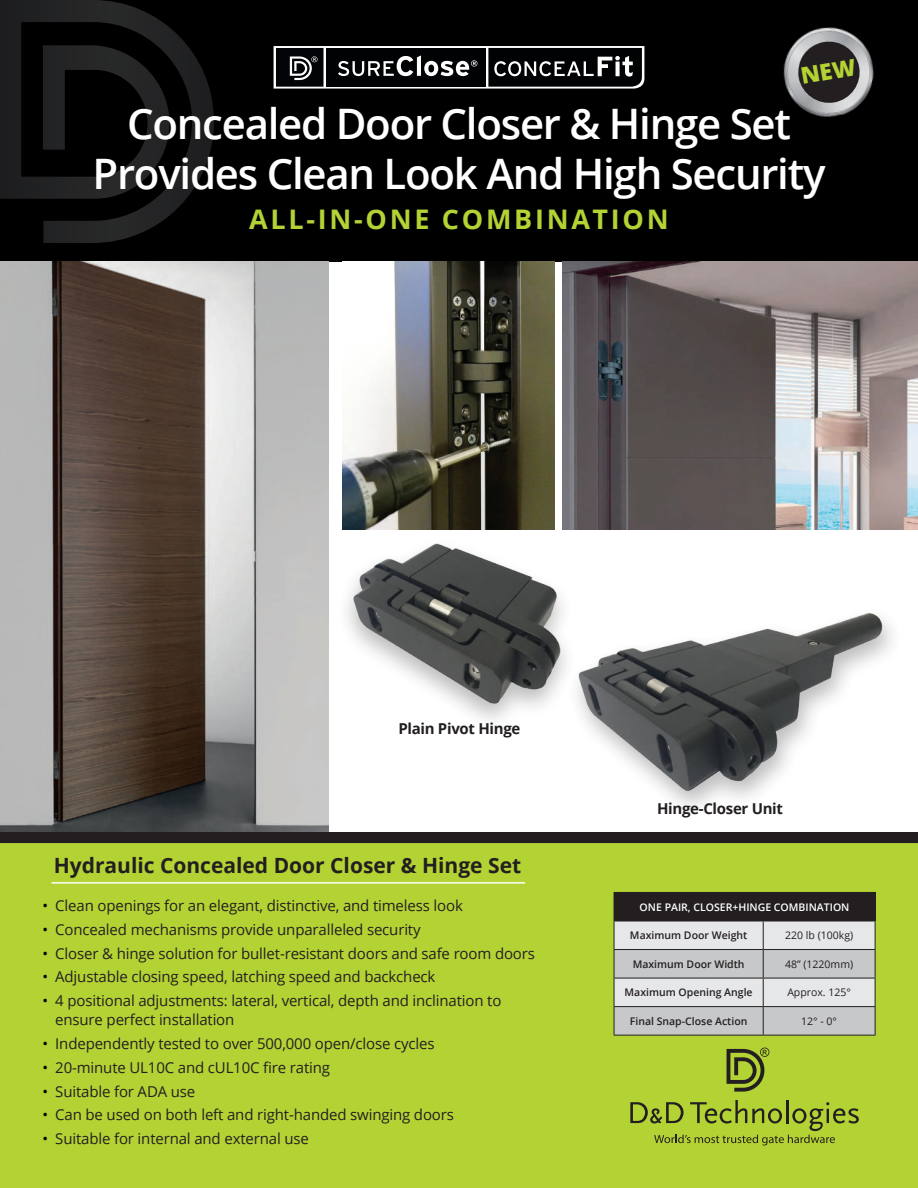
<style>
.page{position:relative;width:918px;height:1188px;background:#fff}
.page>*{position:absolute;margin:0;border:0;box-sizing:border-box;transform-origin:0 0}
.t1{font:600 42px/49.5px "Open Sans";letter-spacing:-.03em;color:#fff;text-align:center}
.t2{font:700 27px "Open Sans";letter-spacing:.1em;color:#b3d234}
.t3{font:700 21px "Open Sans";color:#231f20}
.t4{font:15px/19.5px "Open Sans";letter-spacing:-.01em;color:#231f20}
.t5{font:700 15px "Open Sans";letter-spacing:-.02em;color:#231f20}
.t6{font:600 10.5px "Open Sans";color:#231f20}
.t7{font:10.5px "Open Sans";color:#231f20}
.t8{font:600 10.5px "Open Sans";color:#fff}
.s1{color:#000001}
</style>
<div class="page">
<div style="left:0;top:832px;width:918px;height:356px;background:#b3d234"></div>
<div style="left:0;top:0;width:918px;height:262px;background:#000001"></div>
<svg style="left:274px;top:46px;width:370px;height:43px"></svg>
<svg style="left:0;top:0;width:214px;height:243px"></svg>
<hr style="left:52px;top:882px;width:473px;height:2px;background:#fff">
<img style="left:0;top:262px;width:329px;height:570px">
<img style="left:343px;top:262px;width:212px;height:259px">
<img style="left:563px;top:262px;width:355px;height:267px">
<img style="left:342px;top:521px;width:220px;height:199px">
<img style="left:577px;top:613px;width:315px;height:184px">
<hr style="left:614px;top:892px;width:149px;height:1px;background:#231f20">
<hr style="left:763px;top:892px;width:112px;height:1px;background:#231f20">
<hr style="left:614px;top:1035px;width:149px;height:1px;background:#231f20">
<svg style="left:614px;top:893px;width:262px;height:142px"></svg>
<hr style="left:763px;top:1035px;width:112px;height:1px;background:#231f20">
<img style="left:783px;top:27px;width:91px;height:90px">
<svg style="left:727px;top:1048px;width:42px;height:44px"></svg>
<svg style="left:630px;top:1100px;width:229px;height:45px"></svg>
<svg style="left:796px;top:39px;width:66px;height:66px"></svg>
<h1 class="t1" style="left:93px;top:98px;width:734px">Concealed Door Closer &amp; Hinge Set<br>Provides Clean Look And High Security</h1>
<h2 class="t2" style="left:249px;top:200px;width:421px">ALL-IN-ONE COMBINATION</h2>
<p class="t5" style="left:398px;top:718px;width:124px">Plain Pivot Hinge</p>
<h3 class="t3" style="left:54px;top:851px;width:469px">Hydraulic Concealed Door Closer &amp; Hinge Set</h3>
<p class="t4" style="left:43px;top:895px;width:422px"><span class="s1">•</span> Clean openings for an elegant, distinctive, and timeless look</p>
<p class="t4" style="left:43px;top:919px;width:380px"><span class="s1">•</span> Concealed mechanisms provide unparalleled security</p>
<p class="t4" style="left:43px;top:943px;width:494px"><span class="s1">•</span> Closer &amp; hinge solution for bullet-resistant doors and safe room doors</p>
<p class="t4" style="left:43px;top:967px;width:394px"><span class="s1">•</span> Adjustable closing speed, latching speed and backcheck</p>
<p class="t4" style="left:55px;top:990px;width:448px;text-indent:-13px"><span class="s1">•</span> 4 positional adjustments: lateral, vertical, depth and inclination to ensure perfect installation</p>
<p class="t4" style="left:43px;top:1034px;width:394px"><span class="s1">•</span> Independently tested to over 500,000 open/close cycles</p>
<p class="t4" style="left:43px;top:1057px;width:289px"><span class="s1">•</span> 20-minute UL10C and cUL10C fire rating</p>
<p class="t4" style="left:43px;top:1081px;width:154px"><span class="s1">•</span> Suitable for ADA use</p>
<p class="t4" style="left:43px;top:1105px;width:413px"><span class="s1">•</span> Can be used on both left and right-handed swinging doors</p>
<p class="t4" style="left:43px;top:1129px;width:268px"><span class="s1">•</span> Suitable for internal and external use</p>
<p class="t5" style="left:657px;top:798px;width:127px">Hinge-Closer Unit</p>
<p class="t8" style="left:640px;top:900px;width:211px">ONE PAIR, CLOSER+HINGE COMBINATION</p>
<p class="t6" style="left:630px;top:928px;width:119px">Maximum Door Weight</p>
<p class="t7" style="left:785px;top:928px;width:70px">220 lb (100kg)</p>
<p class="t6" style="left:633px;top:957px;width:113px">Maximum Door Width</p>
<p class="t7" style="left:785px;top:957px;width:70px">48” (1220mm)</p>
<p class="t6" style="left:625px;top:985px;width:130px">Maximum Opening Angle</p>
<p class="t7" style="left:787px;top:985px;width:65px">Approx. 125°</p>
<p class="t6" style="left:630px;top:1014px;width:119px">Final Snap-Close Action</p>
<p class="t7" style="left:801px;top:1014px;width:37px">12° - 0°</p>
</div>
